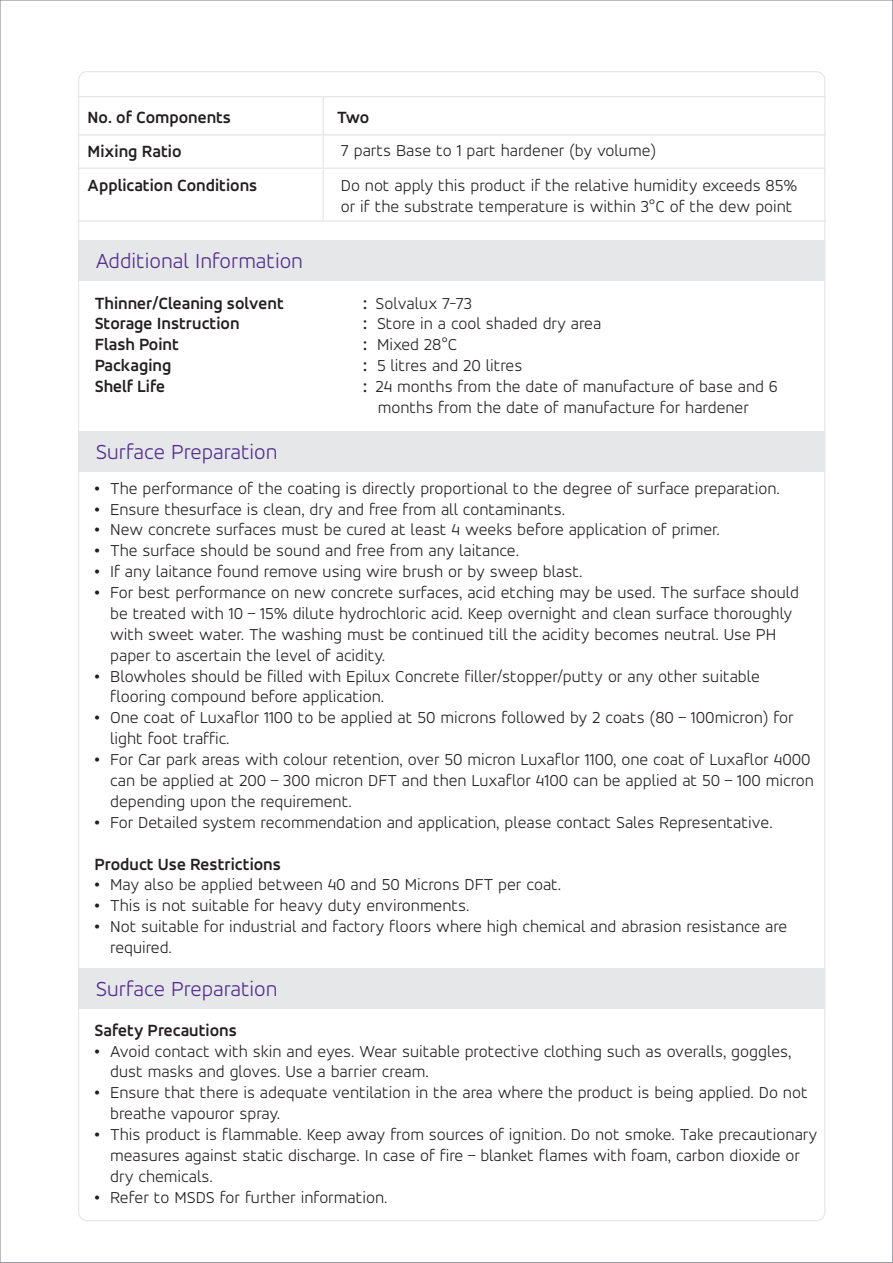
<style>
.page{position:relative;width:893px;height:1263px;background:#fff}
.page>*{position:absolute;margin:0;border:0;box-sizing:border-box;transform-origin:0 0}
.t1{font:300 22.35px "Accord Alternate";color:#502b8d}
.t2{font:300 17.4px/20.9px "Accord Alternate";color:#231f20}
.t3{font:700 17.4px "Accord Alternate";color:#231f20}
.s1{font-weight:700}
</style>
<div class="page">
<div style="left:78px;top:240px;width:747px;height:41px;background:#e6e7e9"></div>
<div style="left:78px;top:431px;width:747px;height:41px;background:#e6e7e9"></div>
<div style="left:78px;top:968px;width:747px;height:41px;background:#e6e7e9"></div>
<hr style="left:78px;top:96px;width:748px;height:1px;background:#e6e7e9">
<hr style="left:78px;top:134px;width:748px;height:2px;background:#e6e7e9">
<hr style="left:78px;top:168px;width:748px;height:1px;background:#e6e7e9">
<hr style="left:78px;top:220px;width:748px;height:2px;background:#e6e7e9">
<hr style="left:323px;top:97px;width:1px;height:124px;background:#e6e7e9">
<p class="t3" style="left:88px;top:107px;width:145px">No. of Components</p>
<p class="t3" style="left:337px;top:106px;width:34px">Two</p>
<p class="t3" style="left:88px;top:141px;width:95px">Mixing Ratio</p>
<p class="t2" style="left:341px;top:140px;width:317px">7 parts Base to 1 part hardener (by volume)</p>
<p class="t3" style="left:88px;top:175px;width:171px">Application Conditions</p>
<p class="t2" style="left:341px;top:174px;width:458px">Do not apply this product if the relative humidity exceeds 85% or if the substrate temperature is within 3°C of the dew point</p>
<p class="t1" style="left:96px;top:247px;width:209px">Additional Information</p>
<p class="t3" style="left:95px;top:292px;width:191px">Thinner/Cleaning solvent</p>
<p class="t2" style="left:363px;top:292px;width:110px"><span class="s1">:</span> Solvalux 7-73</p>
<p class="t3" style="left:95px;top:313px;width:146px">Storage Instruction</p>
<p class="t2" style="left:363px;top:313px;width:240px"><span class="s1">:</span> Store in a cool shaded dry area</p>
<p class="t3" style="left:95px;top:334px;width:86px">Flash Point</p>
<p class="t2" style="left:363px;top:334px;width:96px"><span class="s1">:</span> Mixed 28°C</p>
<p class="t3" style="left:95px;top:355px;width:78px">Packaging</p>
<p class="t2" style="left:363px;top:355px;width:161px"><span class="s1">:</span> 5 litres and 20 litres</p>
<p class="t3" style="left:95px;top:376px;width:72px">Shelf Life</p>
<p class="t2" style="left:378px;top:376px;width:401px;text-indent:-15px"><span class="s1">:</span> 24 months from the date of manufacture of base and 6 months from the date of manufacture for hardener</p>
<p class="t1" style="left:96px;top:438px;width:183px">Surface Preparation</p>
<p class="t2" style="left:95px;top:477px;width:687px"><span class="s1">•</span> The performance of the coating is directly proportional to the degree of surface preparation.</p>
<p class="t2" style="left:95px;top:498px;width:472px"><span class="s1">•</span> Ensure thesurface is clean, dry and free from all contaminants.</p>
<p class="t2" style="left:95px;top:519px;width:627px"><span class="s1">•</span> New concrete surfaces must be cured at least 4 weeks before application of primer.</p>
<p class="t2" style="left:95px;top:540px;width:426px"><span class="s1">•</span> The surface should be sound and free from any laitance.</p>
<p class="t2" style="left:95px;top:561px;width:489px"><span class="s1">•</span> If any laitance found remove using wire brush or by sweep blast.</p>
<p class="t2" style="left:110px;top:582px;width:690px;text-indent:-16px"><span class="s1">•</span> For best performance on new concrete surfaces, acid etching may be used. The surface should be treated with 10 – 15% dilute hydrochloric acid. Keep overnight and clean surface thoroughly with sweet water. The washing must be continued till the acidity becomes neutral. Use PH paper to ascertain the level of acidity.</p>
<p class="t2" style="left:110px;top:665px;width:651px;text-indent:-16px"><span class="s1">•</span> Blowholes should be filled with Epilux Concrete filler/stopper/putty or any other suitable flooring compound before application.</p>
<p class="t2" style="left:110px;top:707px;width:685px;text-indent:-16px"><span class="s1">•</span> One coat of Luxaflor 1100 to be applied at 50 microns followed by 2 coats (80 – 100micron) for light foot traffic.</p>
<p class="t2" style="left:110px;top:749px;width:705px;text-indent:-16px"><span class="s1">•</span> For Car park areas with colour retention, over 50 micron Luxaflor 1100, one coat of Luxaflor 4000 can be applied at 200 – 300 micron DFT and then Luxaflor 4100 can be applied at 50 – 100 micron depending upon the requirement.</p>
<p class="t2" style="left:95px;top:811px;width:680px"><span class="s1">•</span> For Detailed system recommendation and application, please contact Sales Representative.</p>
<p class="t3" style="left:95px;top:853px;width:188px">Product Use Restrictions</p>
<p class="t2" style="left:95px;top:874px;width:468px"><span class="s1">•</span> May also be applied between 40 and 50 Microns DFT per coat.</p>
<p class="t2" style="left:95px;top:895px;width:376px"><span class="s1">•</span> This is not suitable for heavy duty environments.</p>
<p class="t2" style="left:110px;top:916px;width:679px;text-indent:-16px"><span class="s1">•</span> Not suitable for industrial and factory floors where high chemical and abrasion resistance are required.</p>
<p class="t1" style="left:96px;top:975px;width:183px">Surface Preparation</p>
<p class="t3" style="left:95px;top:1019px;width:144px">Safety Precautions</p>
<p class="t2" style="left:110px;top:1040px;width:683px;text-indent:-16px"><span class="s1">•</span> Avoid contact with skin and eyes. Wear suitable protective clothing such as overalls, goggles, dust masks and gloves. Use a barrier cream.</p>
<p class="t2" style="left:110px;top:1082px;width:699px;text-indent:-16px"><span class="s1">•</span> Ensure that there is adequate ventilation in the area where the product is being applied. Do not breathe vapouror spray.</p>
<p class="t2" style="left:110px;top:1124px;width:709px;text-indent:-16px"><span class="s1">•</span> This product is flammable. Keep away from sources of ignition. Do not smoke. Take precautionary measures against static discharge. In case of fire – blanket flames with foam, carbon dioxide or dry chemicals.</p>
<p class="t2" style="left:95px;top:1186px;width:294px"><span class="s1">•</span> Refer to MSDS for further information.</p>
</div>
